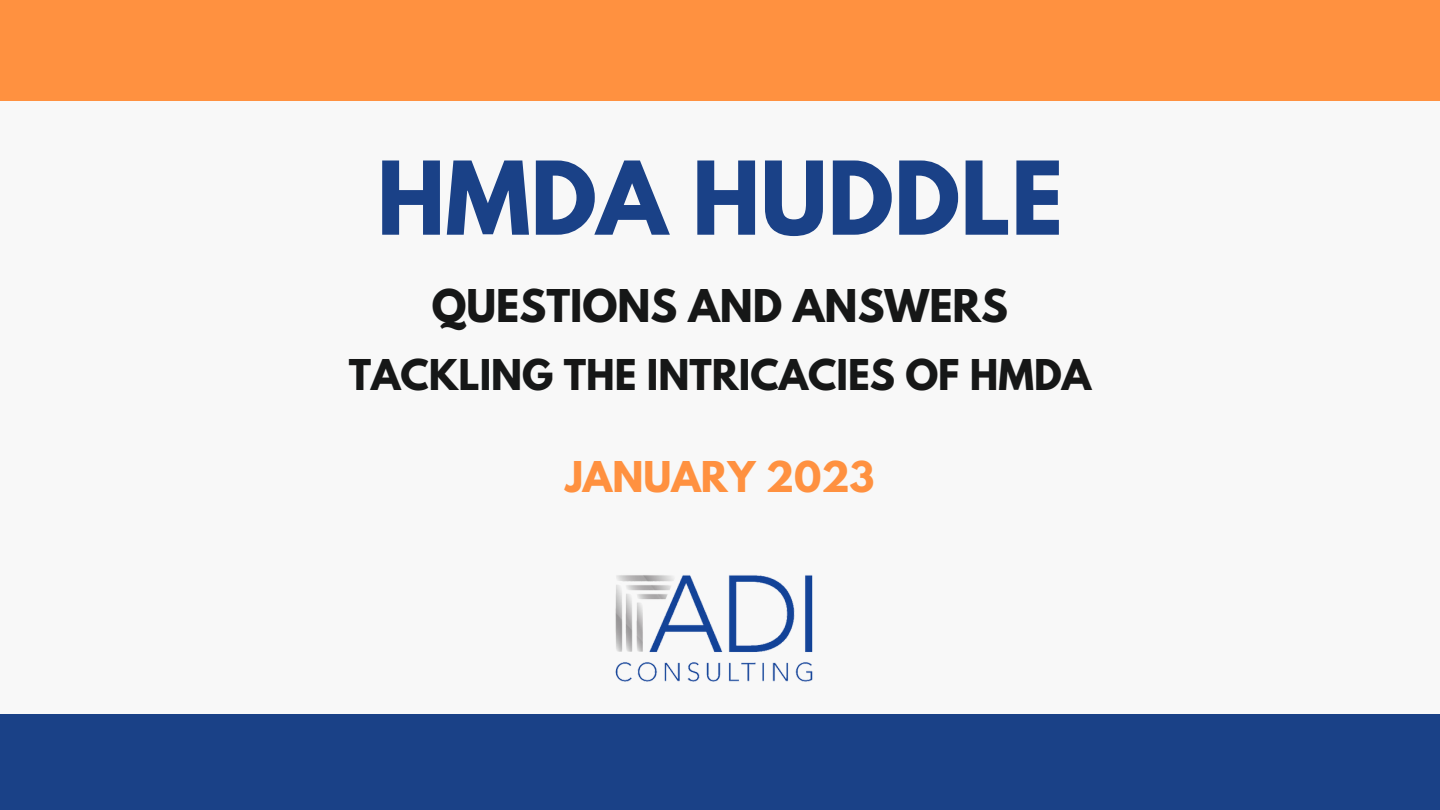
<style>
.page{position:relative;width:1440px;height:810px;background:#f8f8f8}
.page>*{position:absolute;margin:0;border:0;box-sizing:border-box;transform-origin:0 0}
.t1{font:700 90px "League Spartan";color:#1a4187}
.t2{font:700 40px "League Spartan";color:#161717}
.t3{font:700 37.6px "League Spartan";color:#161717}
.t4{font:700 37.6px "League Spartan";color:#ff9140}
</style>
<div class="page">
<img style="left:615px;top:575px;width:198px;height:107px">
<div style="left:0;top:714px;width:1440px;height:96px;background:#1a4187"></div>
<div style="left:0;top:0;width:1440px;height:100px;background:#ff9140"></div>
<h1 class="t1" style="left:377px;top:154px;width:688px">HMDA HUDDLE</h1>
<p class="t2" style="left:432px;top:286px;width:578px">QUESTIONS AND ANSWERS</p>
<p class="t3" style="left:349px;top:357px;width:744px">TACKLING THE INTRICACIES OF HMDA</p>
<p class="t4" style="left:565px;top:458px;width:311px">JANUARY 2023</p>
</div>
